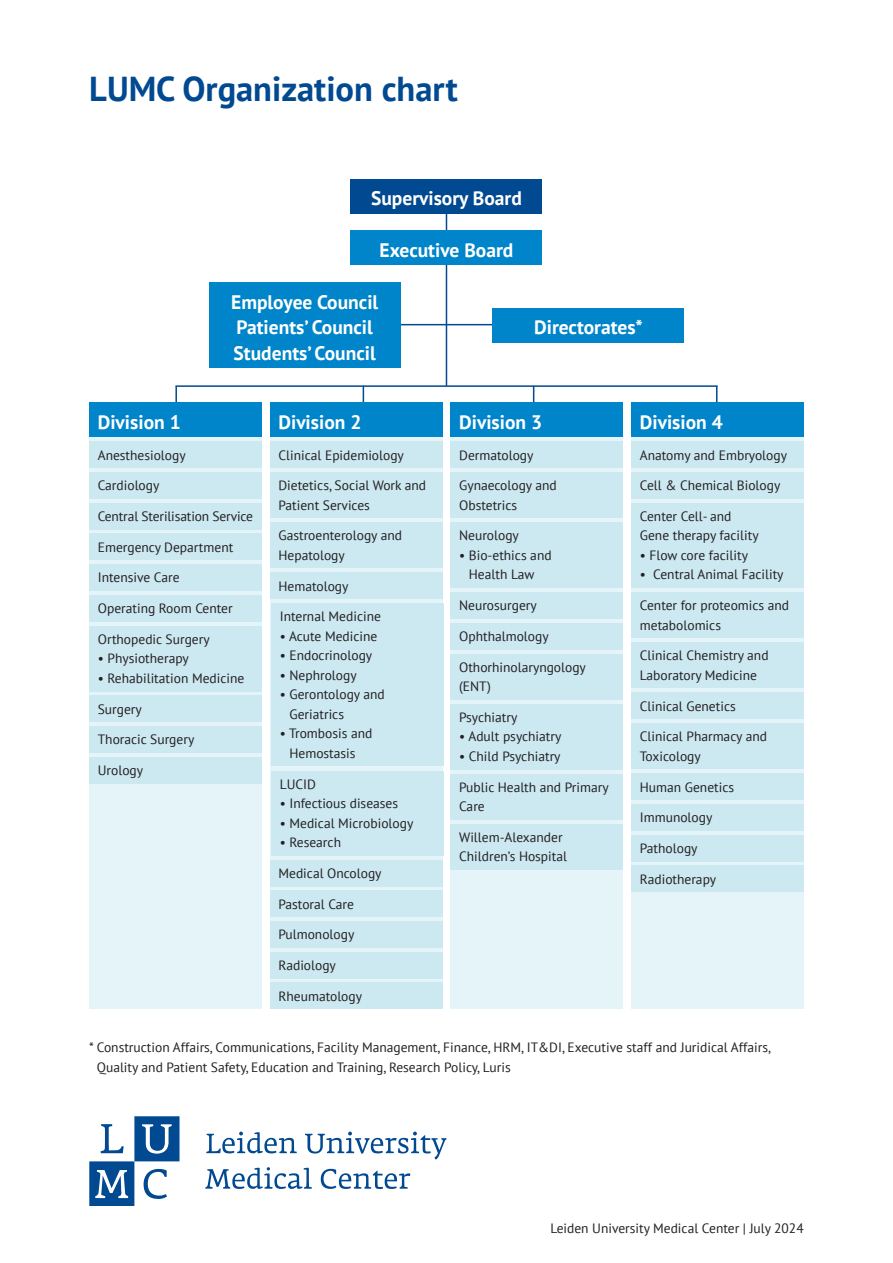
<style>
.page{position:relative;width:893px;height:1263px;background:#fff}
.page>*{position:absolute;margin:0;border:0;box-sizing:border-box;transform-origin:0 0}
.t1{font:700 34.5px "PT Sans";color:#014990}
.t2{font:700 19.5px "PT Sans";color:#fff}
.t3{font:13.5px/19.5px "PT Sans";color:#231f20}
</style>
<div class="page">
<svg style="left:89px;top:1116px;width:91px;height:89px"></svg>
<svg style="left:206px;top:1131px;width:91px;height:22px"></svg>
<svg style="left:305px;top:1131px;width:141px;height:29px"></svg>
<svg style="left:205px;top:1167px;width:107px;height:22px"></svg>
<svg style="left:321px;top:1169px;width:89px;height:20px"></svg>
<hr style="left:446px;top:209px;width:1px;height:177px;background:#014990">
<hr style="left:175px;top:385px;width:542px;height:2px;background:#014990">
<hr style="left:175px;top:386px;width:2px;height:177px;background:#014990">
<hr style="left:363px;top:386px;width:1px;height:176px;background:#014990">
<hr style="left:533px;top:386px;width:1px;height:176px;background:#014990">
<hr style="left:716px;top:386px;width:1px;height:176px;background:#014990">
<hr style="left:363px;top:324px;width:167px;height:1px;background:#014990">
<div style="left:631px;top:402px;width:173px;height:607px;background:#e5f4f8"></div>
<div style="left:451px;top:402px;width:172px;height:607px;background:#e5f4f8"></div>
<div style="left:270px;top:402px;width:172px;height:607px;background:#e5f4f8"></div>
<div style="left:89px;top:402px;width:173px;height:607px;background:#e5f4f8"></div>
<div style="left:89px;top:402px;width:173px;height:35px;background:#0084ca"></div>
<div style="left:631px;top:402px;width:173px;height:35px;background:#0084ca"></div>
<div style="left:270px;top:402px;width:172px;height:35px;background:#0084ca"></div>
<div style="left:451px;top:402px;width:172px;height:35px;background:#0084ca"></div>
<div style="left:270px;top:472px;width:172px;height:46px;background:#cce8f1"></div>
<div style="left:270px;top:442px;width:172px;height:26px;background:#cce8f1"></div>
<div style="left:270px;top:522px;width:172px;height:46px;background:#cce8f1"></div>
<div style="left:271px;top:771px;width:173px;height:85px;background:#cce8f1"></div>
<div style="left:271px;top:603px;width:173px;height:163px;background:#cce8f1"></div>
<div style="left:270px;top:860px;width:172px;height:26px;background:#cce8f1"></div>
<div style="left:270px;top:890px;width:172px;height:27px;background:#cce8f1"></div>
<div style="left:270px;top:573px;width:172px;height:26px;background:#cce8f1"></div>
<div style="left:270px;top:921px;width:172px;height:27px;background:#cce8f1"></div>
<div style="left:270px;top:952px;width:172px;height:26px;background:#cce8f1"></div>
<div style="left:270px;top:983px;width:172px;height:26px;background:#cce8f1"></div>
<div style="left:451px;top:472px;width:172px;height:46px;background:#cce8f1"></div>
<div style="left:451px;top:442px;width:172px;height:26px;background:#cce8f1"></div>
<div style="left:451px;top:654px;width:172px;height:46px;background:#cce8f1"></div>
<div style="left:451px;top:592px;width:172px;height:27px;background:#cce8f1"></div>
<div style="left:451px;top:522px;width:172px;height:66px;background:#cce8f1"></div>
<div style="left:451px;top:623px;width:172px;height:26px;background:#cce8f1"></div>
<div style="left:451px;top:704px;width:172px;height:65px;background:#cce8f1"></div>
<div style="left:451px;top:773px;width:172px;height:46px;background:#cce8f1"></div>
<div style="left:451px;top:824px;width:172px;height:46px;background:#cce8f1"></div>
<div style="left:89px;top:442px;width:173px;height:26px;background:#cce8f1"></div>
<div style="left:89px;top:472px;width:173px;height:27px;background:#cce8f1"></div>
<div style="left:89px;top:503px;width:173px;height:26px;background:#cce8f1"></div>
<div style="left:89px;top:534px;width:173px;height:26px;background:#cce8f1"></div>
<div style="left:89px;top:564px;width:173px;height:27px;background:#cce8f1"></div>
<div style="left:89px;top:595px;width:173px;height:27px;background:#cce8f1"></div>
<div style="left:89px;top:626px;width:173px;height:65px;background:#cce8f1"></div>
<div style="left:89px;top:695px;width:173px;height:27px;background:#cce8f1"></div>
<div style="left:89px;top:726px;width:173px;height:27px;background:#cce8f1"></div>
<div style="left:89px;top:757px;width:173px;height:26px;background:#cce8f1"></div>
<div style="left:631px;top:442px;width:173px;height:26px;background:#cce8f1"></div>
<div style="left:631px;top:472px;width:173px;height:27px;background:#cce8f1"></div>
<div style="left:631px;top:773px;width:173px;height:27px;background:#cce8f1"></div>
<div style="left:631px;top:804px;width:173px;height:27px;background:#cce8f1"></div>
<div style="left:631px;top:642px;width:173px;height:46px;background:#cce8f1"></div>
<div style="left:631px;top:723px;width:173px;height:46px;background:#cce8f1"></div>
<div style="left:631px;top:693px;width:173px;height:26px;background:#cce8f1"></div>
<div style="left:631px;top:835px;width:173px;height:26px;background:#cce8f1"></div>
<div style="left:631px;top:866px;width:173px;height:26px;background:#cce8f1"></div>
<div style="left:631px;top:592px;width:173px;height:46px;background:#cce8f1"></div>
<div style="left:631px;top:503px;width:173px;height:85px;background:#cce8f1"></div>
<div style="left:351px;top:179px;width:191px;height:34px;background:#014990"></div>
<div style="left:351px;top:231px;width:191px;height:34px;background:#0084ca"></div>
<div style="left:493px;top:308px;width:191px;height:35px;background:#0084ca"></div>
<div style="left:209px;top:282px;width:191px;height:86px;background:#0084ca"></div>
<p class="t1" style="left:89px;top:67px;width:370px">LUMC Organization chart</p>
<p class="t2" style="left:371px;top:185px;width:152px">Supervisory Board</p>
<p class="t2" style="left:380px;top:237px;width:135px">Executive Board</p>
<p class="t2" style="left:231px;top:289px;width:149px">Employee Council</p>
<p class="t2" style="left:237px;top:315px;width:138px">Patients’ Council</p>
<p class="t2" style="left:234px;top:340px;width:144px">Students’ Council</p>
<p class="t2" style="left:534px;top:315px;width:110px">Directorates*</p>
<p class="t2" style="left:98px;top:409px;width:84px">Division 1</p>
<p class="t2" style="left:278px;top:409px;width:84px">Division 2</p>
<p class="t2" style="left:459px;top:409px;width:84px">Division 3</p>
<p class="t2" style="left:640px;top:409px;width:84px">Division 4</p>
<p class="t3" style="left:98px;top:445px;width:89px">Anesthesiology</p>
<p class="t3" style="left:98px;top:475px;width:63px">Cardiology</p>
<p class="t3" style="left:98px;top:506px;width:157px">Central Sterilisation Service</p>
<p class="t3" style="left:98px;top:537px;width:137px">Emergency Department</p>
<p class="t3" style="left:98px;top:568px;width:83px">Intensive Care</p>
<p class="t3" style="left:98px;top:598px;width:136px">Operating Room Center</p>
<p class="t3" style="left:98px;top:629px;width:113px">Orthopedic Surgery</p>
<p class="t3" style="left:98px;top:648px;width:93px">• Physiotherapy</p>
<p class="t3" style="left:98px;top:668px;width:148px">• Rehabilitation Medicine</p>
<p class="t3" style="left:98px;top:699px;width:46px">Surgery</p>
<p class="t3" style="left:98px;top:729px;width:98px">Thoracic Surgery</p>
<p class="t3" style="left:98px;top:760px;width:47px">Urology</p>
<p class="t3" style="left:278px;top:445px;width:127px">Clinical Epidemiology</p>
<p class="t3" style="left:278px;top:475px;width:149px">Dietetics, Social Work and</p>
<p class="t3" style="left:278px;top:495px;width:93px">Patient Services</p>
<p class="t3" style="left:278px;top:526px;width:125px">Gastroenterology and<br>Hepatology</p>
<p class="t3" style="left:278px;top:576px;width:71px">Hematology</p>
<p class="t3" style="left:280px;top:607px;width:103px">Internal Medicine</p>
<p class="t3" style="left:280px;top:626px;width:99px">• Acute Medicine</p>
<p class="t3" style="left:280px;top:646px;width:94px">• Endocrinology</p>
<p class="t3" style="left:280px;top:665px;width:78px">• Nephrology</p>
<p class="t3" style="left:289px;top:685px;width:97px;text-indent:-10px">• Gerontology and<br>Geriatrics</p>
<p class="t3" style="left:280px;top:724px;width:94px">• Trombosis and</p>
<p class="t3" style="left:289px;top:743px;width:68px">Hemostasis</p>
<p class="t3" style="left:280px;top:774px;width:38px">LUCID</p>
<p class="t3" style="left:280px;top:793px;width:120px">• Infectious diseases</p>
<p class="t3" style="left:280px;top:813px;width:135px">• Medical Microbiology</p>
<p class="t3" style="left:280px;top:832px;width:63px">• Research</p>
<p class="t3" style="left:278px;top:863px;width:105px">Medical Oncology</p>
<p class="t3" style="left:278px;top:894px;width:77px">Pastoral Care</p>
<p class="t3" style="left:278px;top:924px;width:77px">Pulmonology</p>
<p class="t3" style="left:278px;top:955px;width:59px">Radiology</p>
<p class="t3" style="left:278px;top:986px;width:85px">Rheumatology</p>
<p class="t3" style="left:459px;top:445px;width:76px">Dermatology</p>
<p class="t3" style="left:459px;top:475px;width:99px">Gynaecology and<br>Obstetrics</p>
<p class="t3" style="left:459px;top:526px;width:61px">Neurology</p>
<p class="t3" style="left:459px;top:545px;width:94px">• Bio-ethics and</p>
<p class="t3" style="left:469px;top:565px;width:67px">Health Law</p>
<p class="t3" style="left:459px;top:595px;width:79px">Neurosurgery</p>
<p class="t3" style="left:459px;top:626px;width:91px">Ophthalmology</p>
<p class="t3" style="left:459px;top:657px;width:128px">Othorhinolaryngology (ENT)</p>
<p class="t3" style="left:459px;top:707px;width:60px">Psychiatry</p>
<p class="t3" style="left:459px;top:726px;width:104px">• Adult psychiatry</p>
<p class="t3" style="left:459px;top:746px;width:103px">• Child Psychiatry</p>
<p class="t3" style="left:459px;top:777px;width:151px">Public Health and Primary<br>Care</p>
<p class="t3" style="left:459px;top:827px;width:105px">Willem-Alexander</p>
<p class="t3" style="left:459px;top:846px;width:109px">Children’s Hospital</p>
<p class="t3" style="left:640px;top:445px;width:149px">Anatomy and Embryology</p>
<p class="t3" style="left:640px;top:475px;width:142px">Cell &amp; Chemical Biology</p>
<p class="t3" style="left:640px;top:506px;width:120px">Center Cell- and<br>Gene therapy facility</p>
<p class="t3" style="left:640px;top:545px;width:110px">• Flow core facility</p>
<p class="t3" style="left:640px;top:565px;width:145px">• Central Animal Facility</p>
<p class="t3" style="left:640px;top:595px;width:151px">Center for proteomics and</p>
<p class="t3" style="left:640px;top:615px;width:83px">metabolomics</p>
<p class="t3" style="left:640px;top:646px;width:130px">Clinical Chemistry and<br>Laboratory Medicine</p>
<p class="t3" style="left:640px;top:696px;width:97px">Clinical Genetics</p>
<p class="t3" style="left:640px;top:726px;width:129px">Clinical Pharmacy and<br>Toxicology</p>
<p class="t3" style="left:640px;top:777px;width:96px">Human Genetics</p>
<p class="t3" style="left:640px;top:807px;width:74px">Immunology</p>
<p class="t3" style="left:640px;top:838px;width:59px">Pathology</p>
<p class="t3" style="left:640px;top:869px;width:78px">Radiotherapy</p>
<p class="t3" style="left:89px;top:1037px;width:683px">* Construction Affairs, Communications, Facility Management, Finance, HRM, IT&amp;DI, Executive staff and Juridical Affairs,</p>
<p class="t3" style="left:97px;top:1057px;width:415px">Quality and Patient Safety, Education and Training, Research Policy, Luris</p>
<p class="t3" style="left:550px;top:1218px;width:255px">Leiden University Medical Center | July 2024</p>
</div>
